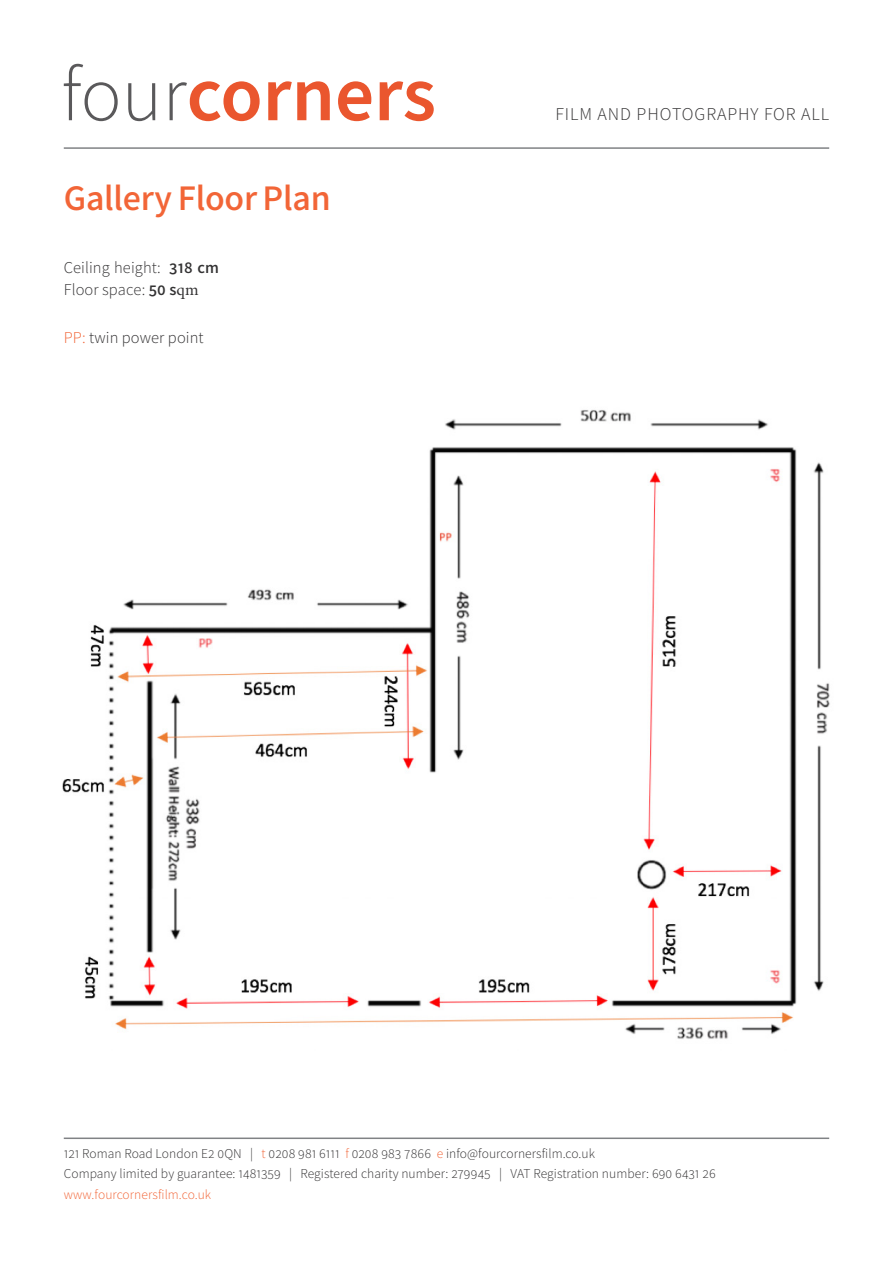
<style>
.page{position:relative;width:893px;height:1263px;background:#fff}
.page>*{position:absolute;margin:0;border:0;box-sizing:border-box;transform-origin:0 0}
.t1{font:36px "Source Sans Variable";letter-spacing:.03em;color:#f26537}
.t2{font:18px "Source Sans Variable";letter-spacing:.055em;color:#333233}
.Basetext{font:16.5px/22.6px "Source Sans Variable";letter-spacing:.01em;color:#333233}
.Basetext-2{font:13.5px/19.5px "Source Sans Variable";letter-spacing:.01em;color:#333233}
.Basetext-3{font:13.5px "Source Sans Variable";letter-spacing:.01em;color:#f26537}
.s1{font-family:"Minion Pro"}
.s2{color:#f26537}
</style>
<div class="page">
<svg style="left:64px;top:64px;width:54px;height:57px"></svg>
<svg style="left:128px;top:83px;width:27px;height:38px"></svg>
<svg style="left:170px;top:81px;width:90px;height:40px"></svg>
<svg style="left:268px;top:81px;width:62px;height:39px"></svg>
<svg style="left:338px;top:81px;width:33px;height:40px"></svg>
<svg style="left:380px;top:81px;width:54px;height:40px"></svg>
<hr style="left:64px;top:147px;width:765px;height:2px;background:#808285">
<hr style="left:64px;top:1137px;width:765px;height:2px;background:#808285">
<img style="left:62px;top:410px;width:768px;height:629px">
<p class="t1" style="left:64px;top:176px;width:268px">Gallery Floor Plan</p>
<p class="Basetext" style="left:64px;top:256px;width:156px">Ceiling height: 318 cm<br>Floor space: 50 s<span class="s1">qm</span></p>
<p class="Basetext" style="left:64px;top:326px;width:141px"><span class="s2">PP:</span> twin power point</p>
<p class="t2" style="left:555px;top:103px;width:275px">FILM AND PHOTOGRAPHY FOR ALL</p>
<p class="Basetext-2" style="left:64px;top:1144px;width:653px">121 Roman Road London E2 0QN | <span class="s2">t</span> 0208 981 6111 <span class="s2">f</span> 0208 983 7866 <span class="s2">e</span> info@fourcornersfilm.co.uk<br>Company limited by guarantee: 1481359 | Registered charity number: 279945 | VAT Registration number: 690 6431 26</p>
<p class="Basetext-3" style="left:64px;top:1186px;width:149px">www.fourcornersfilm.co.uk</p>
</div>
